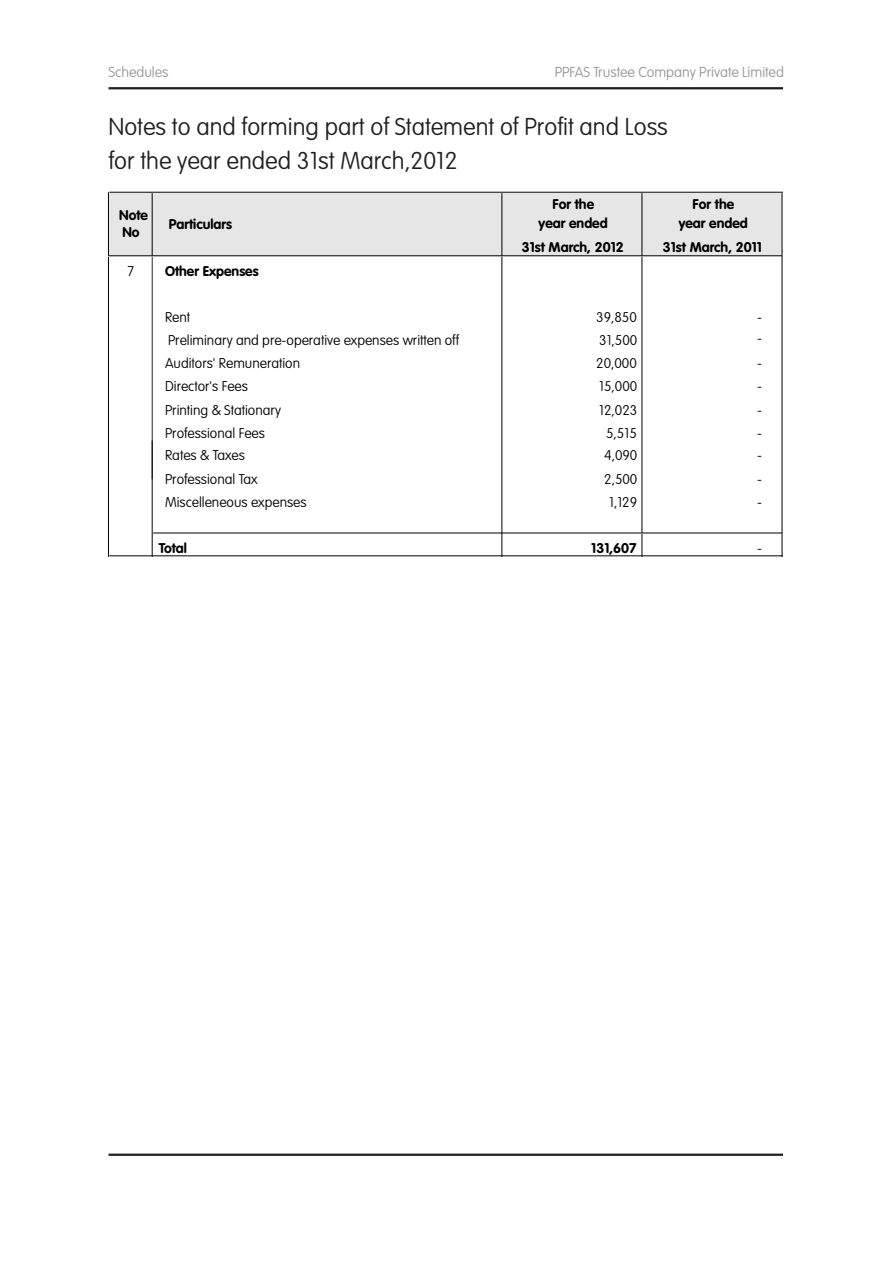
<style>
.page{position:relative;width:893px;height:1263px;background:#fff}
.page>*{position:absolute;margin:0;border:0;box-sizing:border-box;transform-origin:0 0}
.t1{font:100 24px/34.2px "VAG Rounded";color:#231f20}
.t2{font:100 14.25px "VAG Rounded";color:#949698}
.t3{font:100 13.95px "VAG Rounded";color:#000}
.t4{font:700 13.95px/17px "VAG Rounded";color:#000}
</style>
<div class="page">
<hr style="left:108px;top:87px;width:675px;height:2px;background:#231f20">
<hr style="left:108px;top:1153px;width:675px;height:3px;background:#231f20">
<div style="left:109px;top:193px;width:673px;height:63px;background:#e6e6e6"></div>
<hr style="left:108px;top:192px;width:1px;height:64px;background:#000">
<hr style="left:152px;top:193px;width:1px;height:63px;background:#000">
<hr style="left:502px;top:193px;width:1px;height:63px;background:#000">
<hr style="left:642px;top:193px;width:1px;height:63px;background:#000">
<hr style="left:152px;top:257px;width:1px;height:222px;background:#000">
<hr style="left:153px;top:533px;width:489px;height:1px;background:#000">
<hr style="left:642px;top:257px;width:1px;height:276px;background:#000">
<hr style="left:108px;top:257px;width:1px;height:300px;background:#000">
<hr style="left:152px;top:441px;width:1px;height:116px;background:#000">
<hr style="left:502px;top:257px;width:1px;height:300px;background:#000">
<svg style="left:642px;top:534px;width:1px;height:22px"></svg>
<hr style="left:782px;top:193px;width:1px;height:364px;background:#000">
<hr style="left:109px;top:192px;width:674px;height:1px;background:#000">
<hr style="left:108px;top:256px;width:674px;height:1px;background:#000">
<hr style="left:642px;top:533px;width:140px;height:1px;background:#000">
<hr style="left:109px;top:556px;width:674px;height:1px;background:#000">
<p class="t2" style="left:108px;top:66px;width:62px">Schedules</p>
<p class="t2" style="left:555px;top:66px;width:231px">PPFAS Trustee Company Private Limited</p>
<h1 class="t1" style="left:108px;top:111px;width:561px">Notes to and forming part of Statement of Profit and Loss for the year ended 31st March,2012</h1>
<p class="t4" style="left:553px;top:197px;width:43px">For the</p>
<p class="t4" style="left:693px;top:197px;width:43px">For the</p>
<p class="t4" style="left:539px;top:216px;width:71px">year ended</p>
<p class="t4" style="left:679px;top:216px;width:71px">year ended</p>
<p class="t4" style="left:522px;top:239px;width:104px">31st March, 2012</p>
<p class="t4" style="left:663px;top:239px;width:101px">31st March, 2011</p>
<p class="t3" style="left:127px;top:265px;width:8px">7</p>
<p class="t4" style="left:165px;top:264px;width:95px">Other Expenses</p>
<p class="t3" style="left:165px;top:311px;width:27px">Rent</p>
<p class="t3" style="left:596px;top:311px;width:42px">39,850</p>
<p class="t3" style="left:757px;top:311px;width:6px">-</p>
<p class="t3" style="left:168px;top:334px;width:293px">Preliminary and pre-operative expenses written off</p>
<p class="t3" style="left:599px;top:334px;width:40px">31,500</p>
<p class="t3" style="left:165px;top:357px;width:137px">Auditors' Remuneration</p>
<p class="t3" style="left:596px;top:357px;width:42px">20,000</p>
<p class="t3" style="left:757px;top:357px;width:6px">-</p>
<p class="t4" style="left:119px;top:208px;width:30px">Note<br>No</p>
<p class="t4" style="left:169px;top:217px;width:65px">Particulars</p>
<p class="t3" style="left:757px;top:332px;width:6px">-</p>
<p class="t3" style="left:165px;top:380px;width:84px">Director's Fees</p>
<p class="t3" style="left:599px;top:380px;width:40px">15,000</p>
<p class="t3" style="left:757px;top:380px;width:6px">-</p>
<p class="t3" style="left:165px;top:404px;width:118px">Printing &amp; Stationary</p>
<p class="t3" style="left:599px;top:404px;width:40px">12,023</p>
<p class="t3" style="left:757px;top:404px;width:6px">-</p>
<p class="t3" style="left:165px;top:427px;width:101px">Professional Fees</p>
<p class="t3" style="left:606px;top:427px;width:32px">5,515</p>
<p class="t3" style="left:757px;top:427px;width:6px">-</p>
<p class="t3" style="left:165px;top:449px;width:81px">Rates &amp; Taxes</p>
<p class="t3" style="left:604px;top:449px;width:35px">4,090</p>
<p class="t3" style="left:757px;top:449px;width:6px">-</p>
<p class="t3" style="left:165px;top:473px;width:94px">Professional Tax</p>
<p class="t3" style="left:604px;top:473px;width:35px">2,500</p>
<p class="t3" style="left:757px;top:473px;width:6px">-</p>
<p class="t3" style="left:165px;top:496px;width:143px">Miscelleneous expenses</p>
<p class="t3" style="left:609px;top:496px;width:30px">1,129</p>
<p class="t3" style="left:757px;top:496px;width:6px">-</p>
<p class="t4" style="left:159px;top:540px;width:30px">Total</p>
<p class="t4" style="left:591px;top:540px;width:47px">131,607</p>
<p class="t3" style="left:757px;top:542px;width:6px">-</p>
</div>
